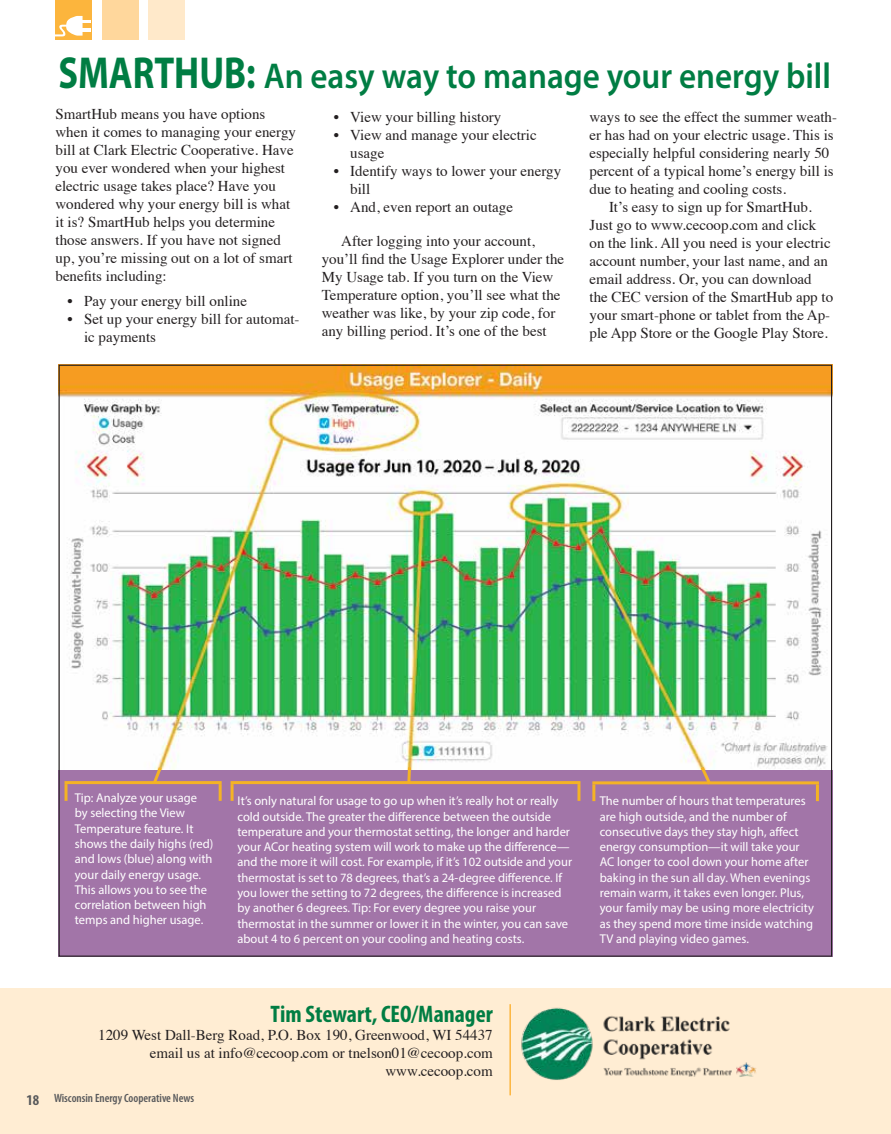
<style>
.page{position:relative;width:891px;height:1134px;background:#fff}
.page>*{position:absolute;margin:0;border:0;box-sizing:border-box;transform-origin:0 0}
.t1{font:600 36px "Myriad Pro";color:#007d43;scale:.92 1}
.t2{font:700 condensed 24px "Myriad Pro";color:#007d43}
.t3{font:15px/18px "Times";color:#231f20}
.t4{font:12.75px/15.3px "Myriad Pro";color:#fff}
.t5{font:600 condensed 12px "Myriad Pro";color:#58595b}
.s1{font-weight:700;font-size:45px}
.s2{font-weight:700;font-size:15px}
</style>
<div class="page">
<div style="left:0;top:989px;width:891px;height:145px;background:#ffedd3"></div>
<div style="left:56px;top:0;width:36px;height:39px;background:#fcb53d"></div>
<div style="left:102px;top:0;width:37px;height:39px;background:#ffd79c"></div>
<div style="left:148px;top:0;width:37px;height:39px;background:#ffe9ca"></div>
<hr style="left:509px;top:1004px;width:2px;height:91px;background:#fcb53d">
<svg style="left:55px;top:16px;width:35px;height:21px"></svg>
<img style="left:521px;top:1007px;width:235px;height:73px">
<div style="left:58px;top:770px;width:775px;height:187px;background:#a275a8"></div>
<img style="left:59px;top:364px;width:773px;height:405px">
<hr style="left:65px;top:781px;width:157px;height:3px;background:#f4b325">
<svg style="left:150px;top:764px;width:14px;height:21px"></svg>
<hr style="left:65px;top:784px;width:3px;height:17px;background:#f4b325">
<hr style="left:219px;top:784px;width:3px;height:17px;background:#f4b325">
<hr style="left:231px;top:781px;width:349px;height:3px;background:#f4b325">
<hr style="left:231px;top:784px;width:3px;height:17px;background:#f4b325">
<svg style="left:578px;top:784px;width:2px;height:17px"></svg>
<hr style="left:592px;top:781px;width:227px;height:3px;background:#f4b325">
<hr style="left:592px;top:784px;width:3px;height:17px;background:#f4b325">
<hr style="left:816px;top:784px;width:3px;height:17px;background:#f4b325">
<svg style="left:406px;top:764px;width:7px;height:21px"></svg>
<svg style="left:698px;top:764px;width:16px;height:21px"></svg>
<h1 class="t1" style="left:58px;top:53px;width:841px"><span class="s1">SMARTHUB:</span> An easy way to manage your energy bill</h1>
<p class="t3" style="left:56px;top:104px;width:242px">SmartHub means you have options when it comes to managing your energy bill at Clark Electric Cooperative. Have you ever wondered when your highest electric usage takes place? Have you wondered why your energy bill is what it is? SmartHub helps you determine those answers. If you have not signed up, you’re missing out on a lot of smart benefits including:</p>
<p class="t3" style="left:68px;top:291px;width:181px">• Pay your energy bill online</p>
<p class="t3" style="left:84px;top:309px;width:217px;text-indent:-16px">• Set up your energy bill for automat&shy;ic payments</p>
<p class="t3" style="left:334px;top:107px;width:169px">• View your billing history</p>
<p class="t3" style="left:350px;top:125px;width:188px;text-indent:-16px">• View and manage your electric usage</p>
<p class="t3" style="left:350px;top:161px;width:212px;text-indent:-16px">• Identify ways to lower your energy bill</p>
<p class="t3" style="left:334px;top:197px;width:181px">• And, even report an outage</p>
<p class="t3" style="left:322px;top:231px;width:244px;text-indent:20px">After logging into your account, you’ll find the Usage Explorer under the My Usage tab. If you turn on the View Temperature option, you’ll see what the weather was like, by your zip code, for any billing period. It’s one of the best</p>
<p class="t3" style="left:590px;top:107px;width:249px">ways to see the effect the summer weath-</p>
<p class="t3" style="left:590px;top:125px;width:246px">er has had on your electric usage. This is</p>
<p class="t3" style="left:590px;top:143px;width:241px">especially helpful considering nearly 50</p>
<p class="t3" style="left:590px;top:161px;width:246px">percent of a typical home’s energy bill is</p>
<p class="t3" style="left:590px;top:179px;width:198px">due to heating and cooling costs.</p>
<p class="t3" style="left:609px;top:197px;width:204px">It’s easy to sign up for SmartHub.</p>
<p class="t3" style="left:590px;top:215px;width:228px">Just go to www.cecoop.com and click</p>
<p class="t3" style="left:590px;top:233px;width:243px">on the link. All you need is your electric</p>
<p class="t3" style="left:590px;top:251px;width:240px">account number, your last name, and an</p>
<p class="t3" style="left:590px;top:269px;width:224px">email address. Or, you can download</p>
<p class="t3" style="left:590px;top:287px;width:245px">the CEC version of the SmartHub app to</p>
<p class="t3" style="left:590px;top:305px;width:242px">your smart-phone or tablet from the Ap-</p>
<p class="t3" style="left:590px;top:323px;width:240px">ple App Store or the Google Play Store.</p>
<p class="t4" style="left:75px;top:790px;width:140px">Tip: Analyze your usage<br>by selecting the View<br>Temperature feature. It shows the daily highs (red) and lows (blue) along with your daily energy usage.<br>This allows you to see the correlation between high temps and higher usage.</p>
<p class="t4" style="left:238px;top:793px;width:336px">It’s only natural for usage to go up when it’s really hot or really cold outside. The greater the difference between the outside temperature and your thermostat setting, the longer and harder your ACor heating system will work to make up the difference— and the more it will cost. For example, if it’s 102 outside and your thermostat is set to 78 degrees, that’s a 24-degree difference. If you lower the setting to 72 degrees, the difference is increased by another 6 degrees. Tip: For every degree you raise your thermostat in the summer or lower it in the winter, you can save about 4 to 6 percent on your cooling and heating costs.</p>
<p class="t4" style="left:600px;top:793px;width:216px">The number of hours that temperatures are high outside, and the number of consecutive days they stay high, affect energy consumption—it will take your AC longer to cool down your home after baking in the sun all day. When evenings remain warm, it takes even longer. Plus, your family may be using more electricity as they spend more time inside watching TV and playing video games.</p>
<h2 class="t2" style="left:271px;top:999px;width:224px">Tim Stewart, CEO/Manager</h2>
<p class="t3" style="left:98px;top:1025px;width:396px;text-align:right">1209 West Dall-Berg Road, P.O. Box 190, Greenwood, WI 54437 email us at info@cecoop.com or tnelson01@cecoop.com www.cecoop.com</p>
<p class="t5" style="left:27px;top:1091px;width:169px"><span class="s2">18</span> Wisconsin Energy Cooperative News</p>
</div>
